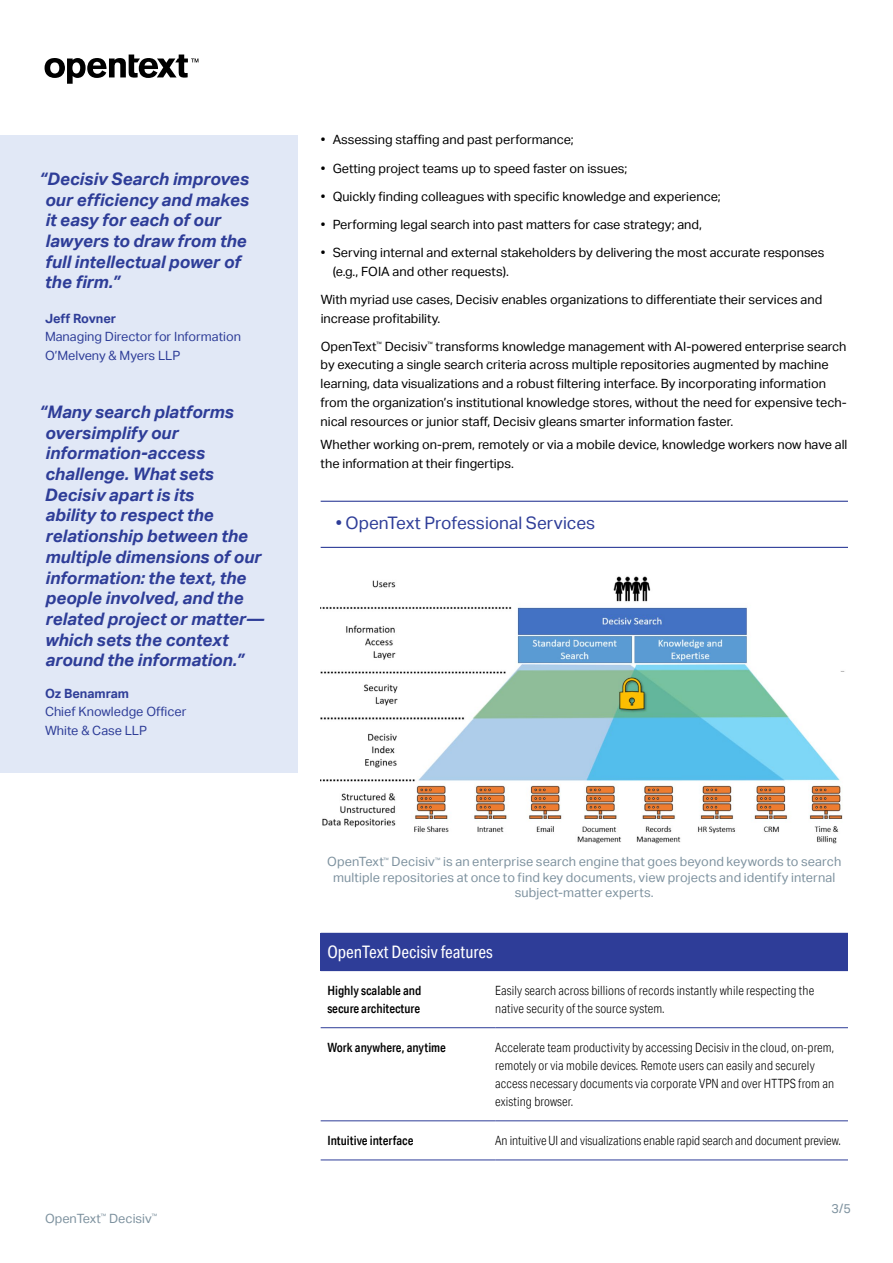
<style>
.page{position:relative;width:893px;height:1263px;background:#fff}
.page>*{position:absolute;margin:0;border:0;box-sizing:border-box;transform-origin:0 0}
.t1{font:italic 700 17.25px/20.7px "Aktiv Grotesk";letter-spacing:-.005em;color:#2e3d98}
.t2{font:17.25px "Aktiv Grotesk";color:#2e3d98}
.t3{font:17.25px "Aktiv Grotesk Cd";color:#fff}
.t4{font:12.75px/18.8px "Aktiv Grotesk";color:#000}
.t5{font:300 12.75px/18px "Aktiv Grotesk Cd";letter-spacing:.01em;color:#000}
.t6{font:12.75px/15.3px "Aktiv Grotesk";letter-spacing:.01em;color:#7e929f;text-align:center}
.t7{font:12.75px/18.8px "Aktiv Grotesk";color:#2e3d98}
.t8{font:500 12.75px/18px "Aktiv Grotesk Cd";color:#000}
.t9{font:700 12.75px "Aktiv Grotesk";color:#2e3d98}
</style>
<div class="page">
<svg style="left:45px;top:55px;width:153px;height:29px"></svg>
<hr style="left:321px;top:501px;width:527px;height:1px;background:#2e3d98">
<hr style="left:321px;top:547px;width:527px;height:1px;background:#2e3d98">
<div style="left:321px;top:933px;width:527px;height:37px;background:#2e3d98"></div>
<hr style="left:321px;top:970px;width:174px;height:1px;background:#2e3d98">
<hr style="left:495px;top:970px;width:353px;height:1px;background:#2e3d98">
<hr style="left:321px;top:1160px;width:174px;height:1px;background:#2e3d98">
<hr style="left:495px;top:1160px;width:353px;height:1px;background:#2e3d98">
<hr style="left:321px;top:1027px;width:174px;height:1px;background:#2e3d98">
<hr style="left:495px;top:1027px;width:353px;height:1px;background:#2e3d98">
<hr style="left:321px;top:1120px;width:174px;height:1px;background:#2e3d98">
<hr style="left:495px;top:1120px;width:353px;height:1px;background:#2e3d98">
<img style="left:321px;top:576px;width:524px;height:268px">
<div style="left:0;top:135px;width:297px;height:637px;background:#e1e8f6"></div>
<h1 class="t1" style="left:45px;top:169px;width:206px;text-indent:-6px">“Decisiv Search improves our efficiency and makes it easy for each of our lawyers to draw from the full intellectual power of the firm.”</h1>
<p class="t9" style="left:45px;top:311px;width:73px">Jeff Rovner</p>
<p class="t7" style="left:45px;top:327px;width:198px">Managing Director for Information<br>O’Melveny &amp; Myers LLP</p>
<p class="t1" style="left:45px;top:402px;width:220px;text-indent:-6px">“Many search platforms oversimplify our information-access challenge. What sets<br>Decisiv apart is its<br>ability to respect the relationship between the multiple dimensions of our information: the text, the people involved, and the related project or matter— which sets the context around the information.”</p>
<p class="t9" style="left:45px;top:686px;width:86px">Oz Benamram</p>
<p class="t7" style="left:45px;top:702px;width:143px">Chief Knowledge Officer<br>White &amp; Case LLP</p>
<p class="t6" style="left:45px;top:1210px;width:114px">OpenText<sup>™</sup> Decisiv<sup>™</sup></p>
<p class="t4" style="left:321px;top:131px;width:255px">• Assessing staffing and past performance;</p>
<p class="t4" style="left:321px;top:159px;width:308px">• Getting project teams up to speed faster on issues;</p>
<p class="t4" style="left:321px;top:187px;width:401px">• Quickly finding colleagues with specific knowledge and experience;</p>
<p class="t4" style="left:321px;top:215px;width:383px">• Performing legal search into past matters for case strategy; and,</p>
<p class="t4" style="left:333px;top:243px;width:493px;text-indent:-12px">• Serving internal and external stakeholders by delivering the most accurate responses (e.g., FOIA and other requests).</p>
<p class="t4" style="left:321px;top:290px;width:503px">With myriad use cases, Decisiv enables organizations to differentiate their services and increase profitability.</p>
<p class="t4" style="left:321px;top:337px;width:528px">OpenText<sup>™</sup> Decisiv<sup>™</sup> transforms knowledge management with AI-powered enterprise search by executing a single search criteria across multiple repositories augmented by machine learning, data visualizations and a robust filtering interface. By incorporating information from the organization’s institutional knowledge stores, without the need for expensive tech&shy;nical resources or junior staff, Decisiv gleans smarter information faster.</p>
<p class="t4" style="left:321px;top:435px;width:528px">Whether working on-prem, remotely or via a mobile device, knowledge workers now have all the information at their fingertips.</p>
<h1 class="t2" style="left:336px;top:513px;width:261px">• OpenText Professional Services</h1>
<p class="t6" style="left:327px;top:854px;width:516px">OpenText<sup>™</sup> Decisiv<sup>™</sup> is an enterprise search engine that goes beyond keywords to search multiple repositories at once to find key documents, view projects and identify internal subject-matter experts.</p>
<h1 class="t3" style="left:327px;top:942px;width:167px">OpenText Decisiv features</h1>
<p class="t8" style="left:327px;top:981px;width:95px">Highly scalable and secure architecture</p>
<p class="t5" style="left:495px;top:981px;width:320px">Easily search across billions of records instantly while respecting the native security of the source system.</p>
<p class="t8" style="left:327px;top:1038px;width:120px">Work anywhere, anytime</p>
<p class="t5" style="left:495px;top:1038px;width:340px">Accelerate team productivity by accessing Decisiv in the cloud, on-prem, remotely or via mobile devices. Remote users can easily and securely access necessary documents via corporate VPN and over HTTPS from an existing browser.</p>
<p class="t8" style="left:327px;top:1131px;width:88px">Intuitive interface</p>
<p class="t5" style="left:495px;top:1131px;width:347px">An intuitive UI and visualizations enable rapid search and document preview.</p>
<p class="t6" style="left:832px;top:1201px;width:21px">3/5</p>
</div>
